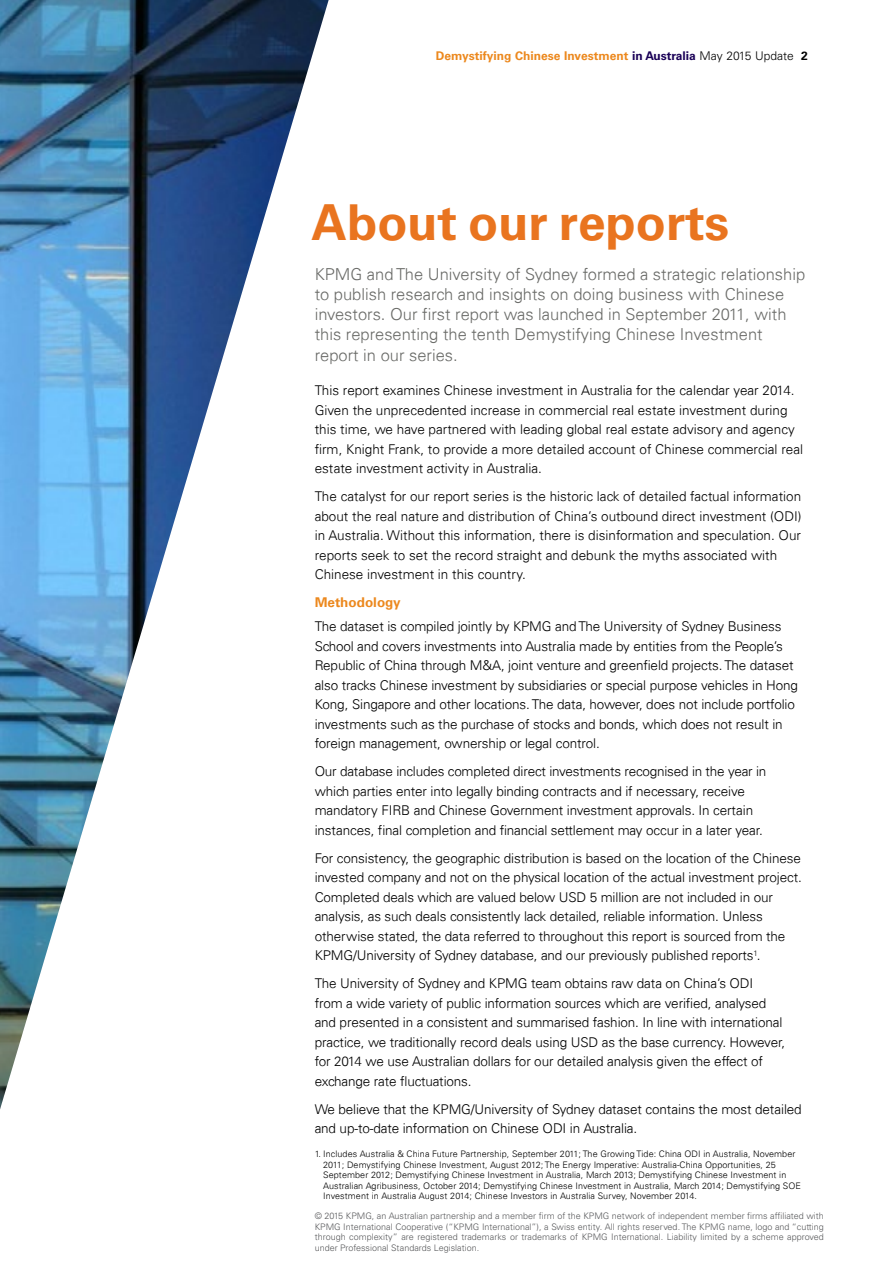
<style>
.page{position:relative;width:893px;height:1263px;background:#fff}
.page>*{position:absolute;margin:0;border:0;box-sizing:border-box;transform-origin:0 0}
.t1{font:700 49.5px "Univers LT Std";color:#e9741f}
.t2{font:300 16.5px/20.2px "Univers 45";color:#6a6b68}
.t3{font:300 13.5px/19.5px "Univers 45";letter-spacing:-.01em;color:#000}
.t4{font:700 13.5px "Universfor KPMG";color:#ec881d}
.t5{font:700 12px "Univers LT Std";color:#ec881d}
.t6{font:300 9px/10.5px "Univers 45";letter-spacing:.01em;color:#000}
.t7{font:300 9px/10.5px "Univers LT Std";color:#58595b;text-align:justify}
.s1{color:#1a0057}
.s2{font-weight:300;color:#000}
.s3{color:#000}
</style>
<div class="page">
<img style="left:0;top:0;width:329px;height:1109px">
<p class="t5" style="left:436px;top:48px;width:373px">Demystifying Chinese Investment <span class="s1">in Australia</span> <span class="s2">May 2015 Update</span> <span class="s3">2</span></p>
<h1 class="t1" style="left:311px;top:193px;width:419px">About our reports</h1>
<p class="t2" style="left:315px;top:264px;width:492px">KPMG and The University of Sydney formed a strategic relationship to publish research and insights on doing business with Chinese investors. Our first report was launched in September 2011, with this representing the tenth Demystifying Chinese Investment report in our series.</p>
<p class="t3" style="left:315px;top:381px;width:490px">This report examines Chinese investment in Australia for the calendar year 2014.<br>Given the unprecedented increase in commercial real estate investment during this time, we have partnered with leading global real estate advisory and agency firm, Knight Frank, to provide a more detailed account of Chinese commercial real estate investment activity in Australia.</p>
<p class="t3" style="left:315px;top:487px;width:488px">The catalyst for our report series is the historic lack of detailed factual information about the real nature and distribution of China’s outbound direct investment (ODI) in Australia. Without this information, there is disinformation and speculation. Our reports seek to set the record straight and debunk the myths associated with Chinese investment in this country.</p>
<p class="t4" style="left:315px;top:594px;width:88px">Methodology</p>
<p class="t3" style="left:315px;top:616px;width:485px">The dataset is compiled jointly by KPMG and The University of Sydney Business School and covers investments into Australia made by entities from the People’s Republic of China through M&amp;A, joint venture and greenfield projects. The dataset also tracks Chinese investment by subsidiaries or special purpose vehicles in Hong Kong, Singapore and other locations. The data, however, does not include portfolio investments such as the purchase of stocks and bonds, which does not result in foreign management, ownership or legal control.</p>
<p class="t3" style="left:315px;top:761px;width:453px">Our database includes completed direct investments recognised in the year in which parties enter into legally binding contracts and if necessary, receive mandatory FIRB and Chinese Government investment approvals. In certain instances, final completion and financial settlement may occur in a later year.</p>
<p class="t3" style="left:315px;top:848px;width:489px">For consistency, the geographic distribution is based on the location of the Chinese invested company and not on the physical location of the actual investment project.<br>Completed deals which are valued below USD 5 million are not included in our analysis, as such deals consistently lack detailed, reliable information. Unless otherwise stated, the data referred to throughout this report is sourced from the KPMG/University of Sydney database, and our previously published reports<sup>1</sup>.</p>
<p class="t3" style="left:315px;top:973px;width:472px">The University of Sydney and KPMG team obtains raw data on China’s ODI<br>from a wide variety of public information sources which are verified, analysed and presented in a consistent and summarised fashion. In line with international practice, we traditionally record deals using USD as the base currency. However, for 2014 we use Australian dollars for our detailed analysis given the effect of exchange rate fluctuations.</p>
<p class="t3" style="left:315px;top:1099px;width:489px">We believe that the KPMG/University of Sydney dataset contains the most detailed and up-to-date information on Chinese ODI in Australia.</p>
<p class="t6" style="left:323px;top:1148px;width:479px;text-indent:-9px">1. Includes Australia &amp; China Future Partnership, September 2011; The Growing Tide: China ODI in Australia, November 2011; Demystifying Chinese Investment, August 2012; The Energy Imperative: Australia-China Opportunities, 25<br>September 2012; Demystifying Chinese Investment in Australia, March 2013; Demystifying Chinese Investment in Australian Agribusiness, October 2014; Demystifying Chinese Investment in Australia, March 2014; Demystifying SOE Investment in Australia August 2014; Chinese Investors in Australia Survey, November 2014.</p>
<p class="t7" style="left:315px;top:1211px;width:511px">© 2015 KPMG, an Australian partnership and a member firm of the KPMG network of independent member firms affiliated with KPMG International Cooperative (“KPMG International”), a Swiss entity. All rights reserved. The KPMG name, logo and “cutting through complexity” are registered trademarks or trademarks of KPMG International. Liability limited by a scheme approved under Professional Standards Legislation.</p>
</div>
